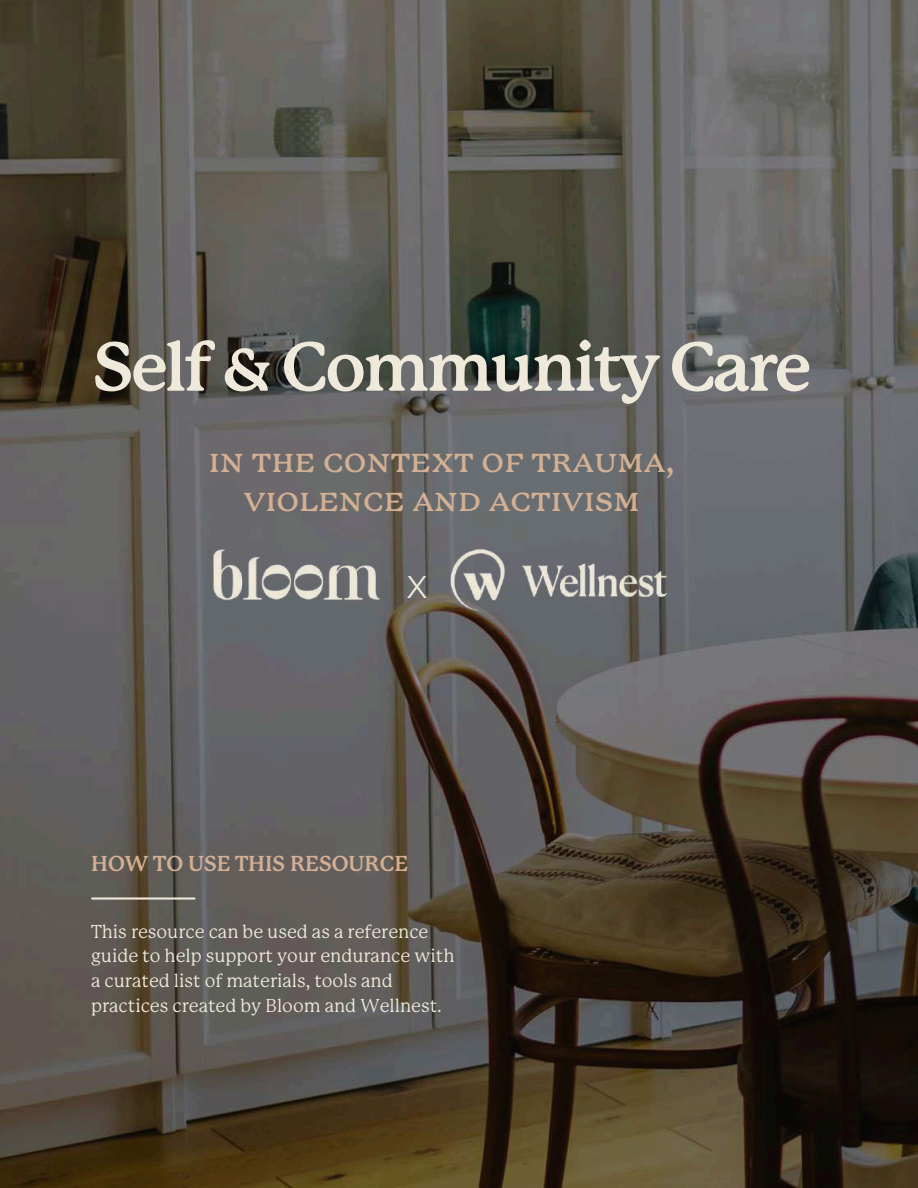
<style>
.page{position:relative;width:918px;height:1188px;background:#fff}
.page>*{position:absolute;margin:0;border:0;box-sizing:border-box;transform-origin:0 0}
.t1{font:700 67.8px "P22 Mackinac";letter-spacing:-.04em;color:#efe9db}
.t2{font:35.4px/38.8px "P22 Mackinac Medium SC";color:#d3b094;text-align:center}
.t3{font:31.35px "Montserrat";color:#efe9db}
.t4{font:700 21.15px "P22 Mackinac";color:#d3b094}
.t5{font:18.15px/24.8px "P22 Mackinac";color:#efe9db}
</style>
<div class="page">
<img style="left:0;top:0;width:918px;height:1188px">
<img style="left:441px;top:525px;width:240px;height:103px">
<img style="left:209px;top:547px;width:174px;height:58px">
<hr style="left:92px;top:897px;width:103px;height:3px;background:#efe9db">
<h1 class="t1" style="left:93px;top:337px;width:720px">Self &amp; Community Care</h1>
<h2 class="t2" style="left:209px;top:445px;width:467px">in the context of trauma, violence and activism</h2>
<h3 class="t3" style="left:407px;top:567px;width:22px">X</h3>
<p class="t4" style="left:91px;top:854px;width:318px">HOW TO USE THIS RESOURCE</p>
<p class="t5" style="left:91px;top:920px;width:365px">This resource can be used as a reference guide to help support your endurance with a curated list of materials, tools and practices created by Bloom and Wellnest.</p>
</div>
